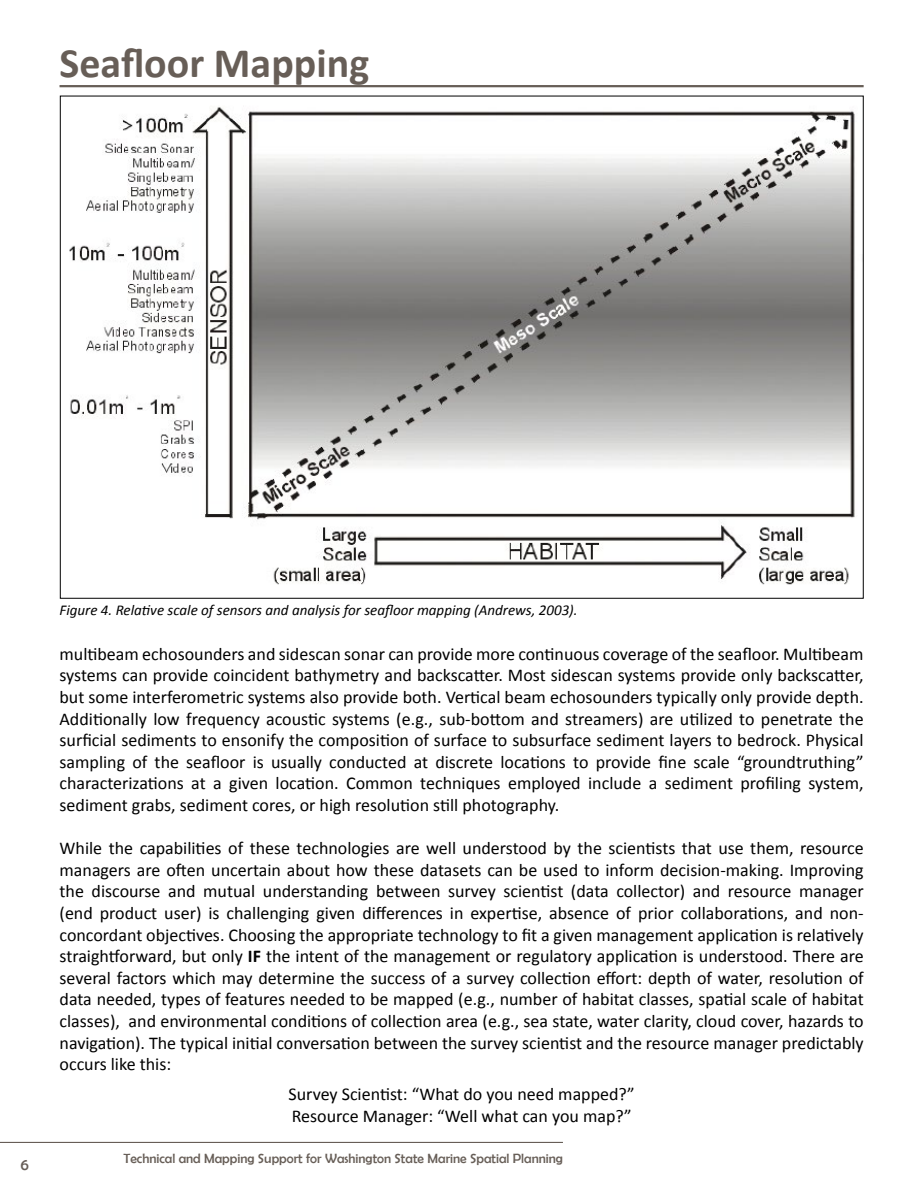
<style>
.page{position:relative;width:918px;height:1188px;background:#fff}
.page>*{position:absolute;margin:0;border:0;box-sizing:border-box;transform-origin:0 0}
.t1{font:700 42px "Calibri";color:#675e57}
.t2{font:18px/21.6px "Calibri";color:#000;text-align:justify}
.t3{font:16.5px "Berlin Sans FB";color:#675e57}
.t4{font:italic 15px "Calibri";color:#000}
.t5{font:13.5px "Berlin Sans FB";color:#675e57}
.s1{font-weight:700}
</style>
<div class="page">
<hr style="left:0;top:1142px;width:563px;height:1px;background:#675e57">
<hr style="left:60px;top:85px;width:804px;height:2px;background:#675e57">
<img style="left:69px;top:107px;width:786px;height:478px">
<h1 class="t1" style="left:60px;top:36px;width:311px">Seafloor Mapping</h1>
<p class="t4" style="left:60px;top:600px;width:520px">Figure 4. Relative scale ofsensors and analysis for seafloor mapping (Andrews, 2003).</p>
<p class="t2" style="left:59px;top:643px;width:806px">multibeam echosounders and sidescan sonar can provide more continuous coverage of the seafloor. Multibeam systems can provide coincident bathymetry and backscatter. Most sidescan systems provide only backscatter, but some interferometric systems also provide both. Vertical beam echosounders typically only provide depth.<br>Additionally low frequency acoustic systems (e.g., sub-bottom and streamers) are utilized to penetrate the surficial sediments to ensonify the composition of surface to subsurface sediment layers to bedrock. Physical sampling of the seafloor is usually conducted at discrete locations to provide fine scale “groundtruthing” characterizations at a given location. Common techniques employed include a sediment profiling system, sediment grabs, sediment cores, or high resolution still photography.</p>
<p class="t2" style="left:60px;top:837px;width:806px">While the capabilities of these technologies are well understood by the scientists that use them, resource managers are often uncertain about how these datasets can be used to inform decision-making. Improving the discourse and mutual understanding between survey scientist (data collector) and resource manager (end product user) is challenging given differences in expertise, absence of prior collaborations, and non&shy;concordant objectives. Choosing the appropriate technology to fit a given management application is relatively straightforward, but only <span class="s1">if</span> the intent of the management or regulatory application is understood. There are several factors which may determine the success of a survey collection effort: depth of water, resolution of data needed, types of features needed to be mapped (e.g., number of habitat classes, spatial scale of habitat classes), and environmental conditions of collection area (e.g., sea state, water clarity, cloud cover, hazards to navigation). The typical initial conversation between the survey scientist and the resource manager predictably occurs like this:</p>
<p class="t2" style="left:289px;top:1084px;width:348px">Survey Scientist: “What do you need mapped?”<br>Resource Manager: “Well what can you map?”</p>
<p class="t3" style="left:21px;top:1155px;width:10px">6</p>
<p class="t5" style="left:124px;top:1151px;width:441px">Technical and Mapping Support for Washington State Marine Spatial Planning</p>
</div>
